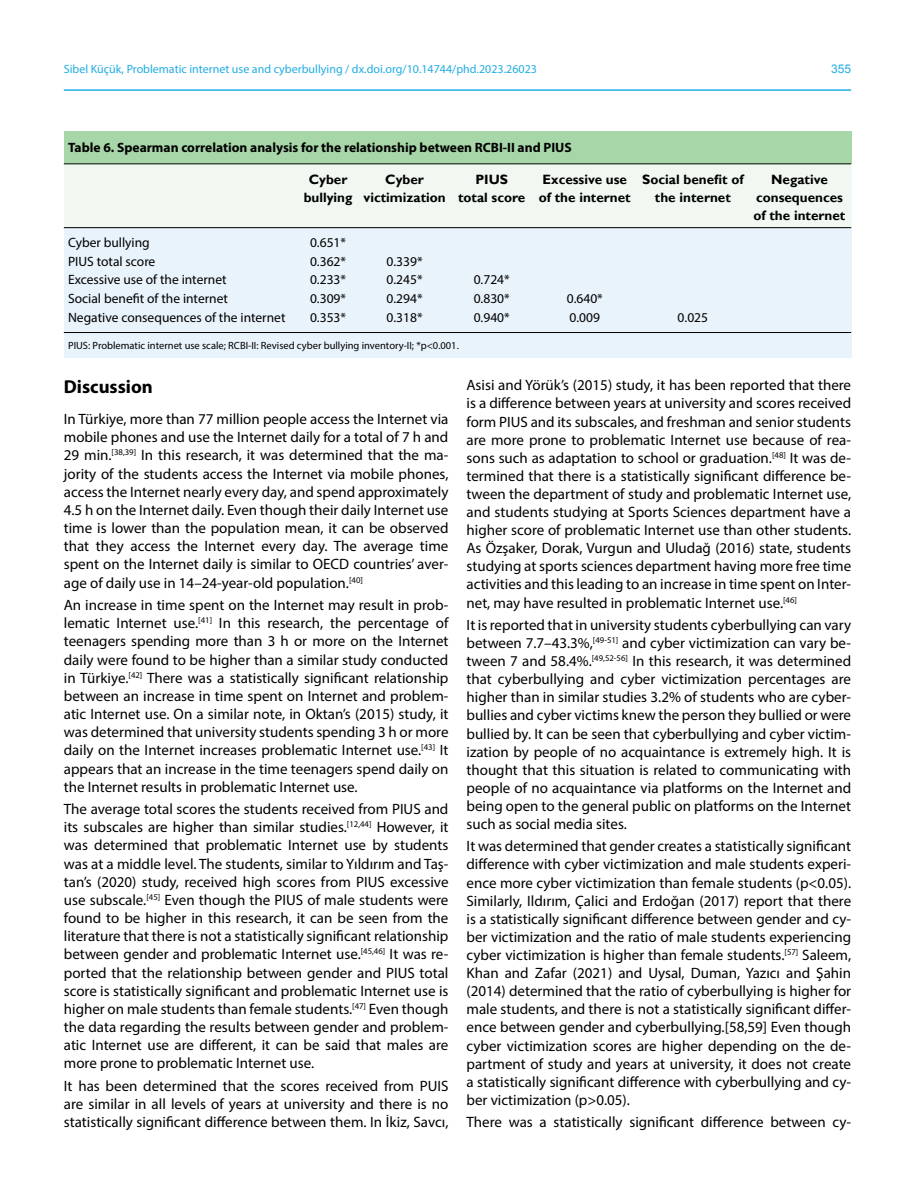
<style>
.page{position:relative;width:915px;height:1191px;background:#fff}
.page>*{position:absolute;margin:0;border:0;box-sizing:border-box;transform-origin:0 0}
.t1{font:700 18.75px "Myriad Pro";color:#000}
.t2{font:15px/18.1px "Myriad Pro";color:#000;text-align:justify}
.t3{font:13.5px "Myriad Pro";color:#000}
.t4{font:700 13.5px/18px "Gill Sans";color:#000}
.t5{font:700 13.5px "Myriad Pro";color:#000}
.t6{font:12px "Myriad Pro";color:#21ade3}
.t7{font:12px "Arial";color:#21ade3}
.t8{font:10.5px "Myriad Pro";color:#000}
</style>
<div class="page">
<hr style="left:64px;top:89px;width:786px;height:2px;background:#21ade3">
<div style="left:64px;top:131px;width:786px;height:33px;background:#a7d6a8"></div>
<div style="left:64px;top:228px;width:786px;height:130px;background:#e9f3fb"></div>
<div style="left:64px;top:164px;width:786px;height:64px;background:#f0f8f1"></div>
<hr style="left:64px;top:332px;width:786px;height:1px;background:#000">
<hr style="left:64px;top:227px;width:786px;height:1px;background:#000">
<p class="t6" style="left:64px;top:61px;width:474px">Sibel Küçük, Problematic internet use and cyberbullying / dx.doi.org/10.14744/phd.2023.26023</p>
<p class="t7" style="left:830px;top:60px;width:22px">355</p>
<p class="t5" style="left:68px;top:138px;width:505px">Table 6. Spearman correlation analysis for the relationship between RCBI-II and PIUS</p>
<p class="t4" style="left:308px;top:170px;width:40px">Cyber</p>
<p class="t4" style="left:385px;top:170px;width:40px">Cyber</p>
<p class="t4" style="left:475px;top:170px;width:34px">PIUS</p>
<p class="t4" style="left:542px;top:170px;width:202px">Excessive use Social benefit of</p>
<p class="t4" style="left:771px;top:170px;width:58px">Negative</p>
<p class="t4" style="left:303px;top:188px;width:328px">bullying victimization total score of the internet</p>
<p class="t4" style="left:654px;top:188px;width:77px">the internet</p>
<p class="t4" style="left:753px;top:188px;width:93px">consequences of the internet</p>
<p class="t3" style="left:68px;top:234px;width:83px">Cyber bullying</p>
<p class="t3" style="left:310px;top:234px;width:38px">0.651*</p>
<p class="t3" style="left:68px;top:253px;width:89px">PIUS total score</p>
<p class="t3" style="left:310px;top:253px;width:38px">0.362*</p>
<p class="t3" style="left:386px;top:253px;width:38px">0.339*</p>
<p class="t3" style="left:68px;top:271px;width:160px">Excessive use of the internet</p>
<p class="t3" style="left:310px;top:271px;width:38px">0.233*</p>
<p class="t3" style="left:386px;top:271px;width:38px">0.245*</p>
<p class="t3" style="left:473px;top:271px;width:38px">0.724*</p>
<p class="t3" style="left:68px;top:290px;width:161px">Social benefit of the internet</p>
<p class="t3" style="left:310px;top:290px;width:38px">0.309*</p>
<p class="t3" style="left:386px;top:290px;width:38px">0.294*</p>
<p class="t3" style="left:473px;top:290px;width:38px">0.830*</p>
<p class="t3" style="left:566px;top:290px;width:38px">0.640*</p>
<p class="t3" style="left:68px;top:309px;width:219px">Negative consequences of the internet</p>
<p class="t3" style="left:310px;top:309px;width:38px">0.353*</p>
<p class="t3" style="left:386px;top:309px;width:38px">0.318*</p>
<p class="t3" style="left:473px;top:309px;width:38px">0.940*</p>
<p class="t3" style="left:569px;top:309px;width:32px">0.009</p>
<p class="t3" style="left:677px;top:309px;width:32px">0.025</p>
<p class="t8" style="left:68px;top:339px;width:392px">PIUS: Problematic internet use scale; RCBI-II: Revised cyber bullying inventory-II; *p&lt;0.001.</p>
<p class="t1" style="left:64px;top:374px;width:91px">Discussion</p>
<p class="t2" style="left:64px;top:410px;width:386px">In Türkiye, more than 77 million people access the Internet via mobile phones and use the Internet daily for a total of 7 h and 29 min.<sup>[38,39]</sup> In this research, it was determined that the ma&shy;jority of the students access the Internet via mobile phones, access the Internet nearly every day, and spend approximately 4.5 h on the Internet daily. Even though their daily Internet use time is lower than the population mean, it can be observed that they access the Internet every day. The average time spent on the Internet daily is similar to OECD countries’ aver&shy;age of daily use in 14–24-year-old population.<sup>[40]</sup></p>
<p class="t2" style="left:64px;top:595px;width:386px">An increase in time spent on the Internet may result in prob&shy;lematic Internet use.<sup>[41]</sup> In this research, the percentage of teenagers spending more than 3 h or more on the Internet daily were found to be higher than a similar study conducted in Türkiye.<sup>[42]</sup> There was a statistically significant relationship between an increase in time spent on Internet and problem&shy;atic Internet use. On a similar note, in Oktan’s (2015) study, it was determined that university students spending 3 h or more daily on the Internet increases problematic Internet use.<sup>[43]</sup> It appears that an increase in the time teenagers spend daily on the Internet results in problematic Internet use.</p>
<p class="t2" style="left:64px;top:799px;width:386px">The average total scores the students received from PIUS and its subscales are higher than similar studies.<sup>[12,44]</sup> However, it was determined that problematic Internet use by students was at a middle level. The students, similar to Yıldırım and Taş&shy;tan’s (2020) study, received high scores from PIUS excessive use subscale.<sup>[45]</sup> Even though the PIUS of male students were found to be higher in this research, it can be seen from the literature that there is not a statistically significant relationship between gender and problematic Internet use.<sup>[45,46]</sup> It was re&shy;ported that the relationship between gender and PIUS total score is statistically significant and problematic Internet use is higher on male students than female students.<sup>[47]</sup> Even though the data regarding the results between gender and problem&shy;atic Internet use are different, it can be said that males are more prone to problematic Internet use.</p>
<p class="t2" style="left:64px;top:1076px;width:386px">It has been determined that the scores received from PUIS are similar in all levels of years at university and there is no statistically significant difference between them. In İkiz, Savcı,</p>
<p class="t2" style="left:466px;top:376px;width:386px">Asisi and Yörük’s (2015) study, it has been reported that there is a difference between years at university and scores received form PIUS and its subscales, and freshman and senior students are more prone to problematic Internet use because of rea&shy;sons such as adaptation to school or graduation.<sup>[48]</sup> It was de&shy;termined that there is a statistically significant difference be&shy;tween the department of study and problematic Internet use, and students studying at Sports Sciences department have a higher score of problematic Internet use than other students.<br>As Özşaker, Dorak, Vurgun and Uludağ (2016) state, students studying at sports sciences department having more free time activities and this leading to an increase in time spent on Inter&shy;net, may have resulted in problematic Internet use.<sup>[46]</sup></p>
<p class="t2" style="left:466px;top:615px;width:386px">It is reported that in university students cyberbullying can vary between 7.7–43.3%,<sup>[49-51]</sup> and cyber victimization can vary be&shy;tween 7 and 58.4%.<sup>[49,52-56]</sup> In this research, it was determined that cyberbullying and cyber victimization percentages are higher than in similar studies 3.2% of students who are cyber&shy;bullies and cyber victims knew the person they bullied or were bullied by. It can be seen that cyberbullying and cyber victim&shy;ization by people of no acquaintance is extremely high. It is thought that this situation is related to communicating with people of no acquaintance via platforms on the Internet and being open to the general public on platforms on the Internet such as social media sites.</p>
<p class="t2" style="left:466px;top:837px;width:386px">It was determined that gender creates a statistically significant difference with cyber victimization and male students experi&shy;ence more cyber victimization than female students (p&lt;0.05).<br>Similarly, Ildırım, Çalici and Erdoğan (2017) report that there is a statistically significant difference between gender and cy&shy;ber victimization and the ratio of male students experiencing cyber victimization is higher than female students.<sup>[57]</sup> Saleem, Khan and Zafar (2021) and Uysal, Duman, Yazıcı and Şahin (2014) determined that the ratio of cyberbullying is higher for male students, and there is not a statistically significant differ&shy;ence between gender and cyberbullying.[58,59] Even though cyber victimization scores are higher depending on the de&shy;partment of study and years at university, it does not create a statistically significant difference with cyberbullying and cy&shy;ber victimization (p&gt;0.05).</p>
<p class="t2" style="left:466px;top:1112px;width:386px">There was a statistically significant difference between cy-</p>
</div>
